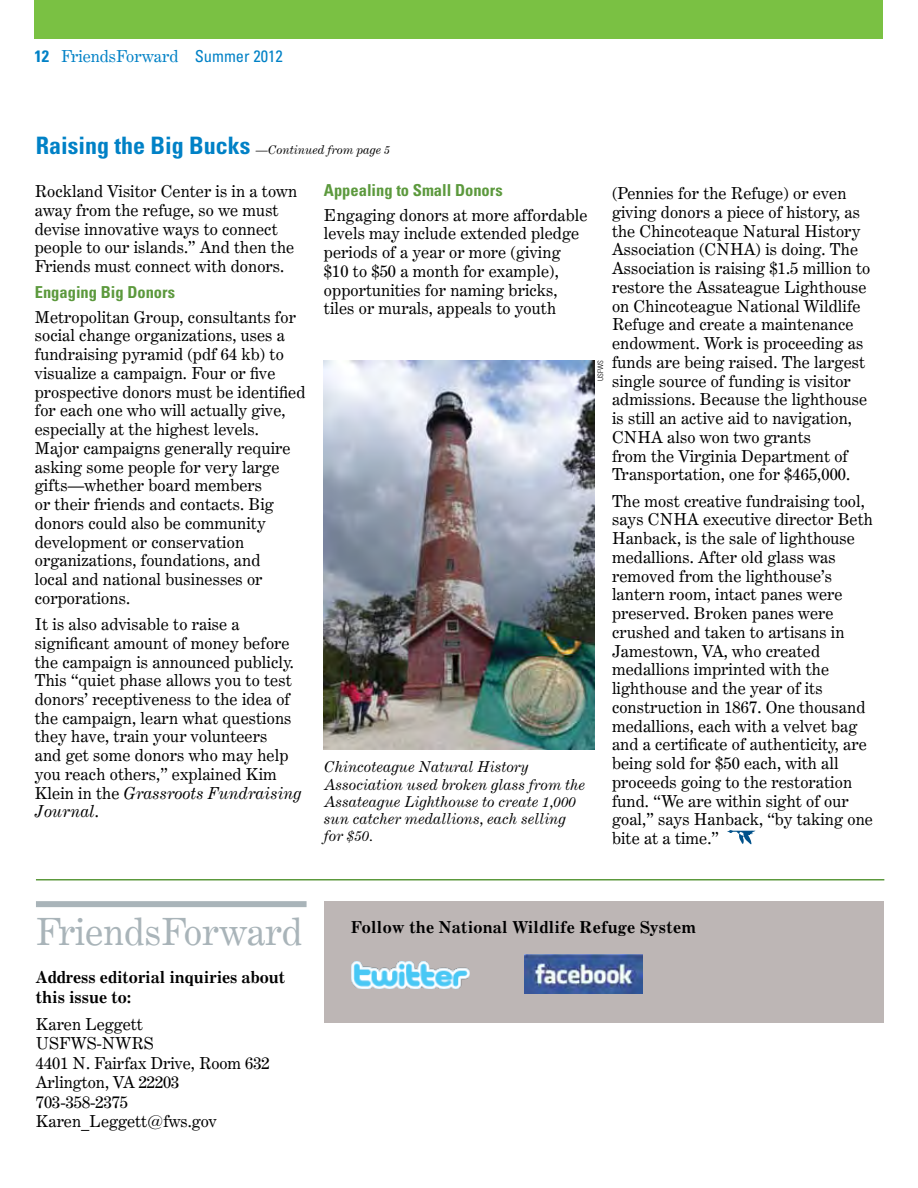
<style>
.page{position:relative;width:918px;height:1188px;background:#fff}
.page>*{position:absolute;margin:0;border:0;box-sizing:border-box;transform-origin:0 0}
.Body_Header{font:37.5px "Century Expanded BT";color:#a9b4b9}
.body_copy{font:16.5px/18.8px "Century Expanded BT";letter-spacing:.005em;color:#000}
.Body_Header-2{font:16.5px "Century Expanded BT";color:#000}
.body_copy-2{font:700 16.5px/19.5px "Century Expanded BT";color:#000}
.t1{font:16.5px "Century Expanded BT";color:#0081c6}
.paragraph_sub_heads{font:700 condensed 16.5px "Univers";color:#5c993d}
.cutlines{font:italic 15px/17.2px "Century Expanded";color:#000}
.t2{font:italic 12px "Century Expanded";color:#000}
.body_copy-3{font:300 condensed 7.5px "Univers";color:#000}
.s1{font-family:"Univers";font-weight:700;font-stretch:condensed}
.s2{font-family:"Univers";font-stretch:condensed}
.s3{font-family:"Univers";font-weight:700;font-style:normal;font-stretch:condensed;font-size:24px;color:#0081c6}
.s4{font-family:"Univers";font-weight:700;font-stretch:condensed;color:#5c993d}
.s5{font-style:italic}
</style>
<div class="page">
<div style="left:34px;top:0;width:849px;height:39px;background:#7ac143"></div>
<div style="left:324px;top:902px;width:560px;height:121px;background:#bdb6b5"></div>
<img style="left:524px;top:954px;width:119px;height:39px">
<div style="left:36px;top:901px;width:271px;height:6px;background:#a9b4b9"></div>
<svg style="left:727px;top:830px;width:28px;height:14px"></svg>
<img style="left:324px;top:360px;width:270px;height:389px">
<hr style="left:36px;top:879px;width:848px;height:1px;background:#5c993d">
<img style="left:351px;top:962px;width:118px;height:27px">
<p class="t1" style="left:34px;top:46px;width:250px"><span class="s1">12</span> FriendsForward <span class="s2">Summer 2012</span></p>
<h1 class="t2" style="left:36px;top:143px;width:356px"><span class="s3">Raising the Big Bucks</span> —Continued from page 5</h1>
<p class="body_copy" style="left:35px;top:182px;width:264px">Rockland Visitor Center is in a town away from the refuge, so we must devise innovative ways to connect people to our islands.” And then the Friends must connect with donors.</p>
<p class="body_copy" style="left:35px;top:280px;width:263px;line-height:24.2px"><span class="s4">Engaging Big Donors<br></span>Metropolitan Group, consultants for</p>
<p class="body_copy" style="left:35px;top:326px;width:272px">social change organizations, uses a fundraising pyramid (pdf 64 kb) to visualize a campaign. Four or five prospective donors must be identified for each one who will actually give, especially at the highest levels.<br>Major campaigns generally require asking some people for very large gifts—whether board members<br>or their friends and contacts. Big donors could also be community development or conservation organizations, foundations, and<br>local and national businesses or corporations.</p>
<p class="body_copy" style="left:35px;top:615px;width:268px">It is also advisable to raise a significant amount of money before the campaign is announced publicly.<br>This “quiet phase allows you to test donors’ receptiveness to the idea of the campaign, learn what questions they have, train your volunteers<br>and get some donors who may help you reach others,” explained Kim<br>Klein in the <span class="s5">Grassroots Fundraising<br>Journal</span>.</p>
<p class="paragraph_sub_heads" style="left:324px;top:180px;width:180px">Appealing to Small Donors</p>
<p class="body_copy" style="left:324px;top:205px;width:265px">Engaging donors at more affordable levels may include extended pledge periods of a year or more (giving $10 to $50 a month for example), opportunities for naming bricks, tiles or murals, appeals to youth</p>
<p class="cutlines" style="left:324px;top:758px;width:263px">Chincoteague Natural History<br>Association used broken glass from the<br>Assateague Lighthouse to create 1,000 sun catcher medallions, each selling for $50.</p>
<p class="body_copy-3" style="left:596px;top:381px;width:22px;rotate:-90deg">USFWS</p>
<p class="body_copy" style="left:612px;top:184px;width:260px">(Pennies for the Refuge) or even giving donors a piece of history, as the Chincoteaque Natural History Association (CNHA) is doing. The Association is raising $1.5 million to restore the Assateague Lighthouse on Chincoteague National Wildlife Refuge and create a maintenance endowment. Work is proceeding as funds are being raised. The largest single source of funding is visitor admissions. Because the lighthouse is still an active aid to navigation, CNHA also won two grants<br>from the Virginia Department of Transportation, one for $465,000.</p>
<p class="body_copy" style="left:612px;top:491px;width:262px">The most creative fundraising tool, says CNHA executive director Beth<br>Hanback, is the sale of lighthouse medallions. After old glass was removed from the lighthouse’s lantern room, intact panes were preserved. Broken panes were crushed and taken to artisans in<br>Jamestown, VA, who created medallions imprinted with the lighthouse and the year of its construction in 1867. One thousand medallions, each with a velvet bag and a certificate of authenticity, are being sold for $50 each, with all proceeds going to the restoration fund. “We are within sight of our goal,” says Hanback, “by taking one bite at a time.”</p>
<p class="Body_Header" style="left:36px;top:909px;width:268px">FriendsForward</p>
<p class="body_copy-2" style="left:36px;top:967px;width:251px">Address editorial inquiries about this issue to:</p>
<p class="Body_Header-2" style="left:36px;top:1014px;width:108px">Karen Leggett</p>
<p class="Body_Header-2" style="left:36px;top:1033px;width:119px">USFWS-NWRS</p>
<p class="Body_Header-2" style="left:36px;top:1053px;width:235px">4401 N. Fairfax Drive, Room 632</p>
<p class="Body_Header-2" style="left:36px;top:1072px;width:145px">Arlington, VA 22203</p>
<p class="Body_Header-2" style="left:36px;top:1092px;width:94px">703-358-2375</p>
<p class="Body_Header-2" style="left:36px;top:1111px;width:183px">Karen_Leggett@fws.gov</p>
<p class="body_copy-2" style="left:351px;top:917px;width:347px">Follow the National Wildlife Refuge System</p>
</div>
